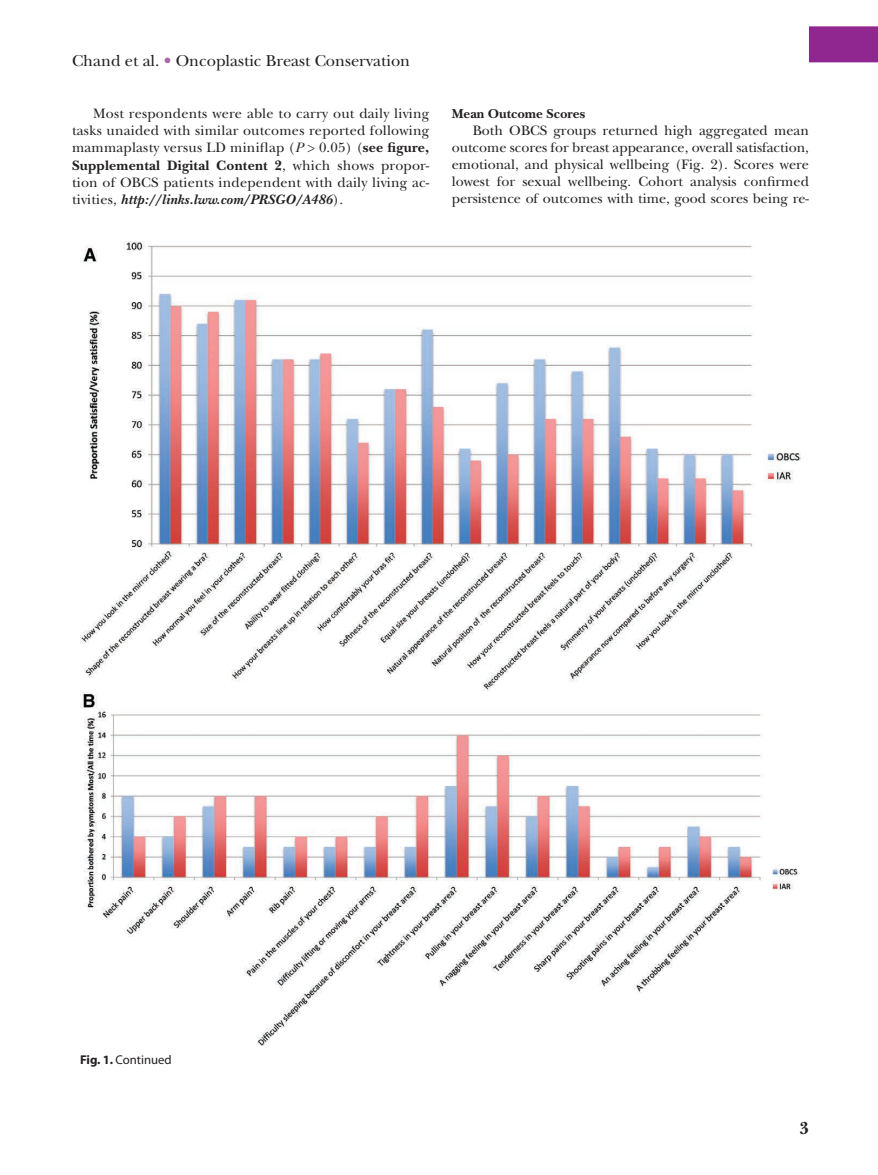
<style>
.page{position:relative;width:878px;height:1175px;background:#fff}
.page>*{position:absolute;margin:0;border:0;box-sizing:border-box;transform-origin:0 0}
.t1{font:700 18px "New Baskerville";color:#231f20}
.t2{font:16.5px "New Baskerville";color:#231f20}
.t3{font:14.25px/17.1px "New Baskerville";letter-spacing:.01em;color:#231f20;text-align:justify}
.t4{font:700 13.5px "New Baskerville";color:#231f20}
.t5{font:12.75px "Myriad Pro";color:#231f20}
.s1{color:#a966aa}
.s2{font-style:italic}
.s3{font-weight:700}
.s4{font-weight:700;font-style:italic}
</style>
<div class="page">
<div style="left:808px;top:26px;width:70px;height:36px;background:#90268f"></div>
<img style="left:80px;top:241px;width:720px;height:805px">
<p class="t2" style="left:72px;top:51px;width:339px">Chand et al. <span class="s1">•</span> Oncoplastic Breast Conservation</p>
<p class="t3" style="left:72px;top:105px;width:359px;text-indent:21px">Most respondents were able to carry out daily living tasks unaided with similar outcomes reported following mammaplasty versus LD miniflap (<span class="s2">P</span> &gt; 0.05) (<span class="s3">see figure, Supplemental Digital Content 2</span>, which shows propor&shy;tion of OBCS patients independent with daily living ac&shy;tivities, <span class="s4">http://links.lww.com/PRSGO/A486</span>).</p>
<p class="t4" style="left:452px;top:106px;width:135px">Mean Outcome Scores</p>
<p class="t3" style="left:451px;top:122px;width:359px;text-indent:21px">Both OBCS groups returned high aggregated mean outcome scores for breast appearance, overall satisfaction, emotional, and physical wellbeing (Fig. 2). Scores were lowest for sexual wellbeing. Cohort analysis confirmed persistence of outcomes with time, good scores being re-</p>
<p class="t5" style="left:80px;top:1051px;width:93px"><span class="s3">Fig. 1.</span> Continued</p>
<p class="t1" style="left:799px;top:1118px;width:11px">3</p>
</div>
